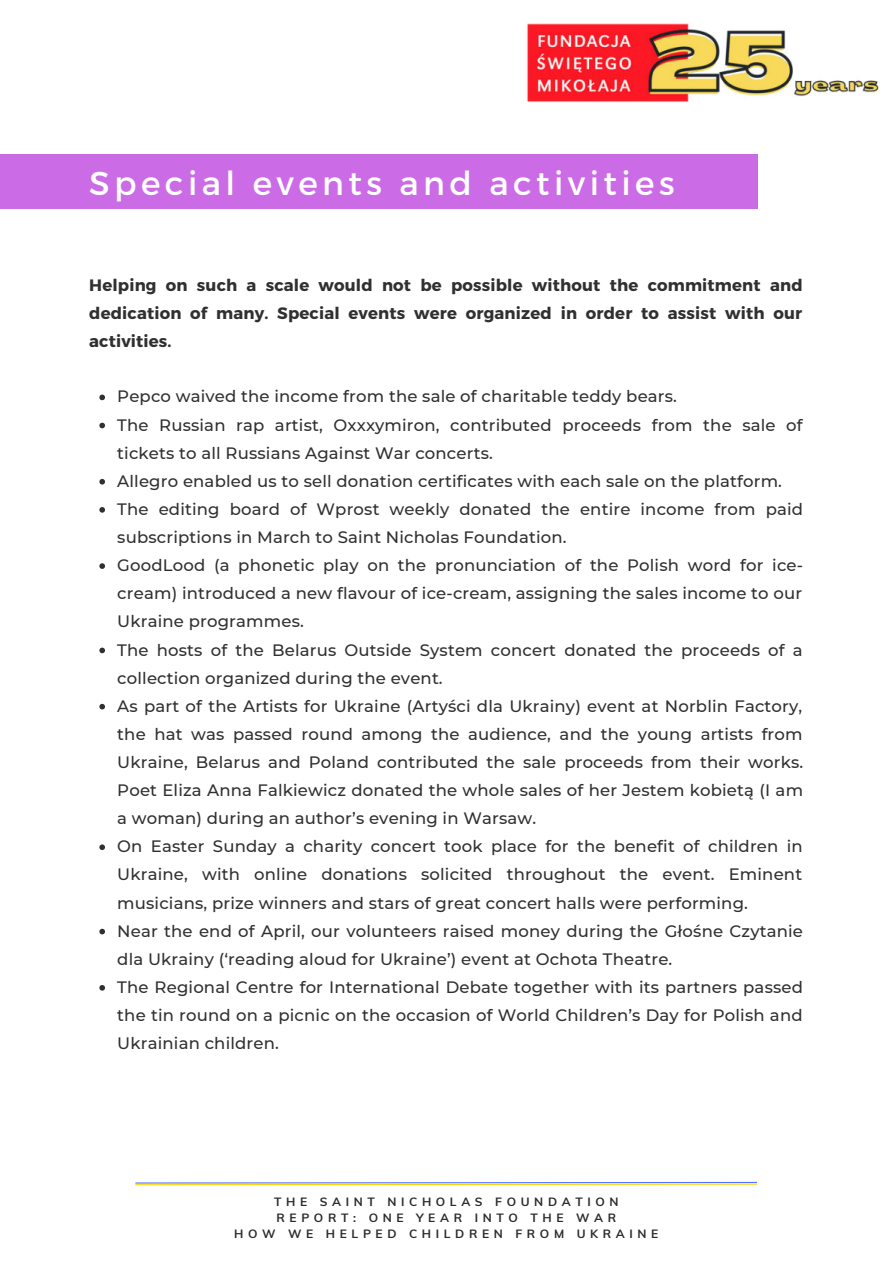
<style>
.page{position:relative;width:893px;height:1264px;background:#fff}
.page>*{position:absolute;margin:0;border:0;box-sizing:border-box;transform-origin:0 0}
.t1{font:33px "Montserrat";letter-spacing:.135em;color:#fff}
.t2{font:500 16.5px/28px "Montserrat";letter-spacing:.01em;color:#303030}
.t3{font:700 16.5px/28px "Montserrat";letter-spacing:.01em;color:#303030;text-align:justify}
.t4{font:700 12px/16px "Muli";letter-spacing:.385em;color:#2b2a2a;text-align:center}
</style>
<div class="page">
<svg style="left:135px;top:1181px;width:622px;height:4px"></svg>
<div style="left:0;top:154px;width:757px;height:55px;background:#cb6ce6"></div>
<svg style="left:99px;top:394px;width:6px;height:6px"></svg>
<svg style="left:99px;top:423px;width:6px;height:5px"></svg>
<svg style="left:99px;top:479px;width:6px;height:5px"></svg>
<svg style="left:99px;top:507px;width:6px;height:5px"></svg>
<svg style="left:99px;top:563px;width:6px;height:6px"></svg>
<svg style="left:99px;top:647px;width:6px;height:6px"></svg>
<svg style="left:99px;top:704px;width:6px;height:5px"></svg>
<svg style="left:99px;top:844px;width:6px;height:6px"></svg>
<svg style="left:99px;top:928px;width:6px;height:6px"></svg>
<svg style="left:99px;top:985px;width:6px;height:5px"></svg>
<img style="left:527px;top:23px;width:352px;height:186px">
<h1 class="t1" style="left:89px;top:163px;width:586px">Special events and activities</h1>
<p class="t3" style="left:89px;top:271px;width:714px">Helping on such a scale would not be possible without the commitment and dedication of many. Special events were organized in order to assist with our activities.</p>
<p class="t2" style="left:117px;top:382px;width:687px">Pepco waived the income from the sale of charitable teddy bears.<br>The Russian rap artist, Oxxxymiron, contributed proceeds from the sale of tickets to all Russians Against War concerts.<br>Allegro enabled us to sell donation certificates with each sale on the platform.<br>The editing board of Wprost weekly donated the entire income from paid subscriptions in March to Saint Nicholas Foundation.<br>GoodLood (a phonetic play on the pronunciation of the Polish word for ice&shy;cream) introduced a new flavour of ice-cream, assigning the sales income to our Ukraine programmes.<br>The hosts of the Belarus Outside System concert donated the proceeds of a collection organized during the event.<br>As part of the Artists for Ukraine (Artyści dla Ukrainy) event at Norblin Factory, the hat was passed round among the audience, and the young artists from Ukraine, Belarus and Poland contributed the sale proceeds from their works.<br>Poet Eliza Anna Falkiewicz donated the whole sales of her Jestem kobietą (I am a woman) during an author’s evening in Warsaw.<br>On Easter Sunday a charity concert took place for the benefit of children in Ukraine, with online donations solicited throughout the event. Eminent musicians, prize winners and stars of great concert halls were performing.<br>Near the end of April, our volunteers raised money during the Głośne Czytanie dla Ukrainy (‘reading aloud for Ukraine’) event at Ochota Theatre.<br>The Regional Centre for International Debate together with its partners passed the tin round on a picnic on the occasion of World Children’s Day for Polish and Ukrainian children.</p>
<p class="t4" style="left:234px;top:1193px;width:425px">THE SAINT NICHOLAS FOUNDATION<br>REPORT: ONE YEAR INTO THE WAR<br>HOW WE HELPED CHILDREN FROM UKRAINE</p>
</div>
